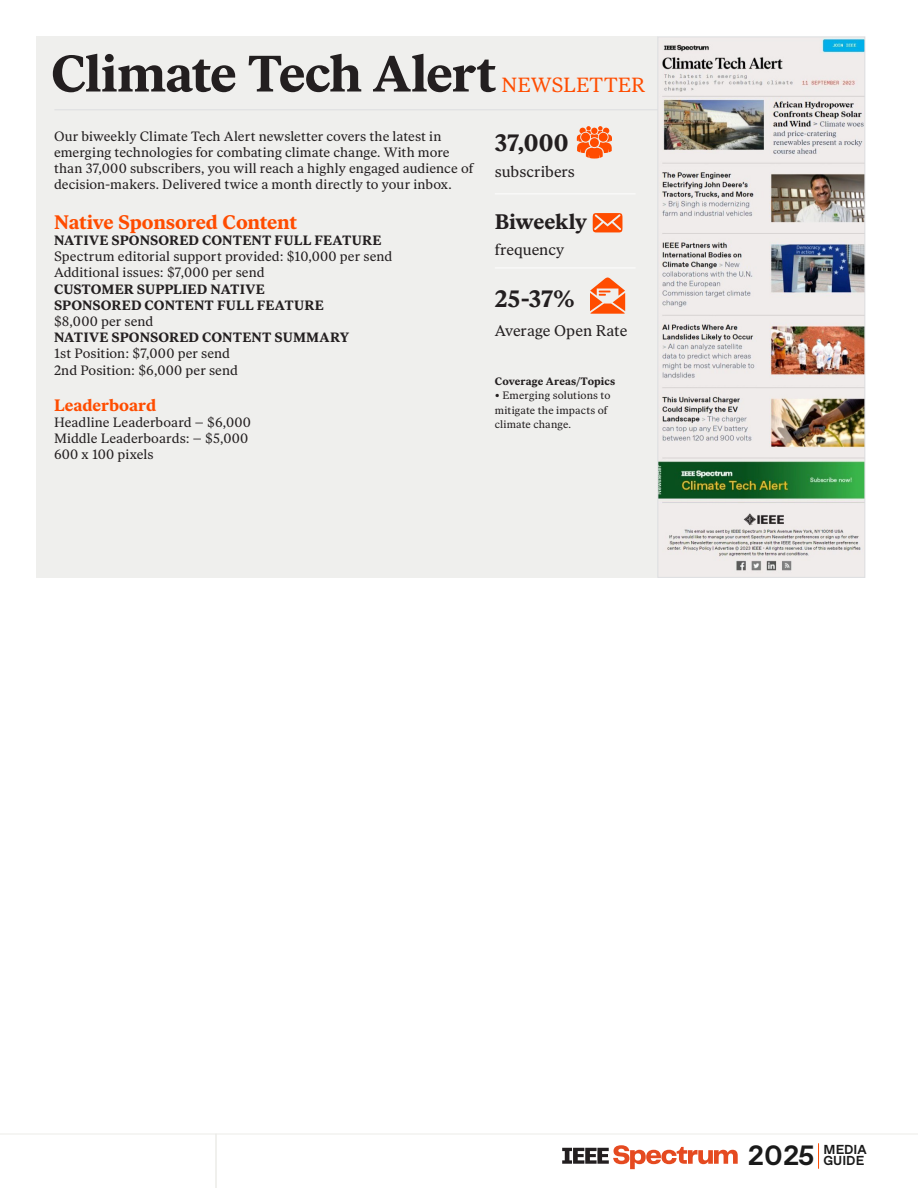
<style>
.page{position:relative;width:918px;height:1188px;background:#fff}
.page>*{position:absolute;margin:0;border:0;box-sizing:border-box;transform-origin:0 0}
.t1{font:700 51px "Ivar Text";letter-spacing:-.025em;color:#231f20}
.Paragraph{font:700 23.7px "Ivar Text";color:#231f20}
.Paragraph-2{font:700 21px "Ivar Text";letter-spacing:-.01em;color:#231f20}
.t2{font:20.55px "Ivar Text";color:#ff4c00}
.Subheader{font:700 19.5px "Ivar Text";letter-spacing:-.015em;color:#ff4c00}
.Paragraph-3{font:700 16.5px "Ivar Text";letter-spacing:-.005em;color:#ff4c00}
.Paragraph-4{font:15.45px "Ivar Text";letter-spacing:.005em;color:#231f20}
.Paragraph-5{font:13.5px/16.2px "Ivar Text";letter-spacing:.005em;color:#231f20}
.Paragraph-6{font:700 13.5px/16.2px "Ivar Text";letter-spacing:.01em;color:#231f20}
.t3{font:700 13.05px/11.1px "ABC Favorit Pro";color:#1a1a1a;text-align:right}
.Paragraph-7{font:10.65px/14.2px "Ivar Text";letter-spacing:.015em;color:#231f20}
.Paragraph-8{font:700 10.65px "Ivar Text";letter-spacing:.015em;color:#231f20}
.s1{font-size:27.9px}
</style>
<div class="page">
<svg style="left:0;top:1134px;width:918px;height:54px"></svg>
<div style="left:36px;top:36px;width:621px;height:542px;background:#ecece9"></div>
<hr style="left:54px;top:109px;width:626px;height:1px;background:#dcdddf">
<img style="left:657px;top:36px;width:209px;height:542px">
<svg style="left:577px;top:126px;width:35px;height:33px"></svg>
<svg style="left:593px;top:213px;width:29px;height:19px"></svg>
<hr style="left:495px;top:193px;width:141px;height:1px;background:#fff">
<hr style="left:495px;top:267px;width:141px;height:1px;background:#fff">
<svg style="left:590px;top:277px;width:35px;height:37px"></svg>
<p class="t1" style="left:51px;top:43px;width:447px">Climate Tech Alert</p>
<p class="t2" style="left:501px;top:72px;width:145px">NEWSLETTER</p>
<p class="Paragraph-5" style="left:54px;top:128px;width:421px">Our biweekly Climate Tech Alert newsletter covers the latest in emerging technologies for combating climate change. With more than 37,000 subscribers, you will reach a highly engaged audience of decision-makers. Delivered twice a month directly to your inbox.</p>
<p class="Subheader" style="left:54px;top:210px;width:245px">Native Sponsored Content</p>
<p class="Paragraph-6" style="left:54px;top:232px;width:329px">NATIVE SPONSORED CONTENT FULL FEATURE</p>
<p class="Paragraph-5" style="left:54px;top:249px;width:340px">Spectrum editorial support provided: $10,000 per send</p>
<p class="Paragraph-5" style="left:54px;top:265px;width:212px">Additional issues: $7,000 per send</p>
<p class="Paragraph-6" style="left:54px;top:281px;width:271px">CUSTOMER SUPPLIED NATIVE<br>SPONSORED CONTENT FULL FEATURE</p>
<p class="Paragraph-5" style="left:54px;top:313px;width:101px">$8,000 per send</p>
<p class="Paragraph-6" style="left:54px;top:329px;width:297px">NATIVE SPONSORED CONTENT SUMMARY</p>
<p class="Paragraph-5" style="left:54px;top:346px;width:178px">1st Position: $7,000 per send</p>
<p class="Paragraph-5" style="left:54px;top:362px;width:185px">2nd Position: $6,000 per send</p>
<p class="Paragraph-3" style="left:54px;top:395px;width:104px">Leaderboard</p>
<p class="Paragraph-5" style="left:54px;top:414px;width:199px">Headline Leaderboard – $6,000</p>
<p class="Paragraph-5" style="left:54px;top:430px;width:196px">Middle Leaderboards: – $5,000</p>
<p class="Paragraph-5" style="left:54px;top:447px;width:101px">600 x 100 pixels</p>
<p class="Paragraph" style="left:495px;top:129px;width:75px">37,000</p>
<p class="Paragraph-4" style="left:495px;top:163px;width:82px">subscribers</p>
<p class="Paragraph-2" style="left:495px;top:209px;width:94px">Biweekly</p>
<p class="Paragraph-4" style="left:495px;top:241px;width:71px">frequency</p>
<p class="Paragraph" style="left:495px;top:285px;width:82px">25-37%</p>
<p class="Paragraph-4" style="left:495px;top:321px;width:134px">Average Open Rate</p>
<p class="Paragraph-8" style="left:495px;top:375px;width:122px">Coverage Areas/Topics</p>
<p class="Paragraph-7" style="left:495px;top:389px;width:117px">• Emerging solutions to mitigate the impacts of climate change.</p>
<p class="t3" style="left:748px;top:1144px;width:120px"><span class="s1">2025</span> MEDIA<br>GUIDE</p>
</div>
